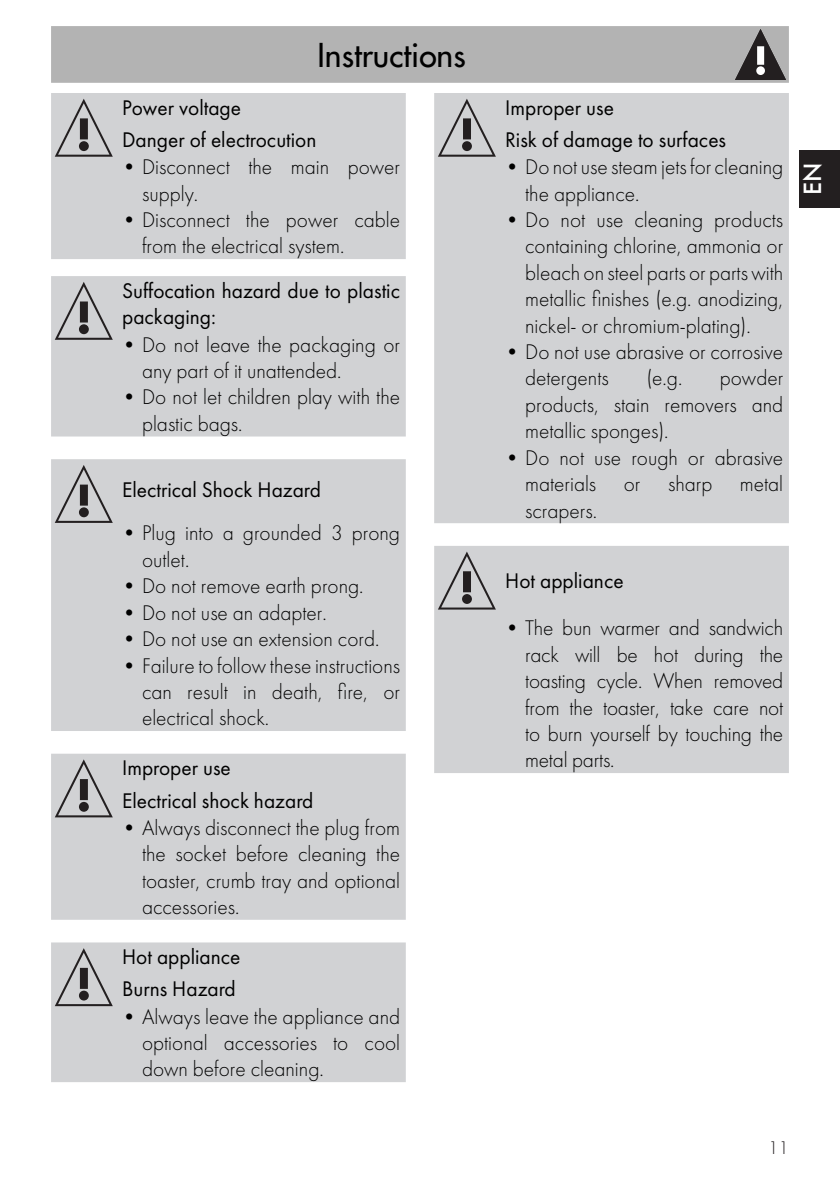
<style>
.page{position:relative;width:840px;height:1191px;background:#fff}
.page>*{position:absolute;margin:0;border:0;box-sizing:border-box;transform-origin:0 0}
.t1{font:32px "Futura";color:#000}
.t2{font:500 26px "Futura";color:#fff}
.t3{font:300 22px/26.4px "Futura";color:#000}
.t4{font:22px/32px "Futura";color:#000}
.t5{font:300 19px "Futura";color:#231f20}
</style>
<div class="page">
<div style="left:799px;top:150px;width:40px;height:58px;background:#231f20"></div>
<div style="left:51px;top:26px;width:737px;height:57px;background:#b3b3b3"></div>
<svg style="left:734px;top:29px;width:51px;height:51px;background:#797778"></svg>
<div style="left:51px;top:93px;width:354px;height:166px;background:#d1d2d4"></div>
<svg style="left:55px;top:99px;width:58px;height:58px;background:#b1b1b3"></svg>
<div style="left:51px;top:276px;width:354px;height:160px;background:#d1d2d4"></div>
<svg style="left:55px;top:282px;width:58px;height:58px;background:#b1b1b3"></svg>
<div style="left:51px;top:459px;width:354px;height:272px;background:#d1d2d4"></div>
<svg style="left:55px;top:465px;width:58px;height:58px;background:#b1b1b3"></svg>
<div style="left:51px;top:753px;width:354px;height:166px;background:#d1d2d4"></div>
<svg style="left:55px;top:759px;width:58px;height:58px;background:#b2b2b4"></svg>
<div style="left:51px;top:942px;width:354px;height:140px;background:#d1d2d4"></div>
<svg style="left:55px;top:948px;width:58px;height:58px;background:#b2b2b3"></svg>
<div style="left:434px;top:93px;width:354px;height:430px;background:#d1d2d4"></div>
<svg style="left:437px;top:99px;width:58px;height:58px;background:#b1b1b3"></svg>
<div style="left:434px;top:546px;width:354px;height:227px;background:#d1d2d4"></div>
<svg style="left:437px;top:551px;width:58px;height:58px;background:#b3b3b5"></svg>
<h1 class="t1" style="left:317px;top:34px;width:149px">Instructions</h1>
<p class="t4" style="left:122px;top:91px;width:196px">Power voltage<br>Danger of electrocution</p>
<p class="t3" style="left:142px;top:154px;width:259px;text-indent:-20px">• Disconnect the main power supply.</p>
<p class="t3" style="left:142px;top:207px;width:259px;text-indent:-20px">• Disconnect the power cable from the electrical system.</p>
<p class="t4" style="left:122px;top:277px;width:279px;line-height:26.4px">Suffocation hazard due to plastic packaging:</p>
<p class="t3" style="left:142px;top:331px;width:259px;text-indent:-20px">• Do not leave the packaging or any part of it unattended.</p>
<p class="t3" style="left:142px;top:384px;width:259px;text-indent:-20px">• Do not let children play with the plastic bags.</p>
<p class="t4" style="left:122px;top:473px;width:200px">Electrical Shock Hazard</p>
<p class="t3" style="left:142px;top:520px;width:259px;text-indent:-20px">• Plug into a grounded 3 prong outlet.</p>
<p class="t3" style="left:122px;top:573px;width:243px">• Do not remove earth prong.</p>
<p class="t3" style="left:122px;top:599px;width:206px">• Do not use an adapter.</p>
<p class="t3" style="left:122px;top:626px;width:258px">• Do not use an extension cord.</p>
<p class="t3" style="left:142px;top:652px;width:259px;text-align:justify;text-indent:-20px">• Failure to follow these instructions can result in death, fire, or electrical shock.</p>
<p class="t4" style="left:122px;top:752px;width:193px">Improper use<br>Electrical shock hazard</p>
<p class="t3" style="left:142px;top:814px;width:259px;text-align:justify;text-indent:-20px">• Always disconnect the plug from the socket before cleaning the toaster, crumb tray and optional accessories.</p>
<p class="t4" style="left:122px;top:940px;width:120px">Hot appliance<br>Burns Hazard</p>
<p class="t3" style="left:142px;top:1003px;width:259px;text-align:justify;text-indent:-20px">• Always leave the appliance and optional accessories to cool down before cleaning.</p>
<p class="t4" style="left:505px;top:91px;width:222px">Improper use<br>Risk of damage to surfaces</p>
<p class="t3" style="left:525px;top:154px;width:259px;text-indent:-20px">• Do not use steam jets for cleaning the appliance.</p>
<p class="t3" style="left:525px;top:207px;width:259px;text-align:justify;text-indent:-20px">• Do not use cleaning products containing chlorine, ammonia or bleach on steel parts or parts with metallic finishes (e.g. anodizing, nickel- or chromium-plating).</p>
<p class="t3" style="left:525px;top:339px;width:259px;text-indent:-20px">• Do not use abrasive or corrosive detergents</p>
<p class="t3" style="left:646px;top:365px;width:37px">(e.g.</p>
<p class="t3" style="left:525px;top:365px;width:259px;text-align:justify;text-indent:194px">powder products, stain removers and metallic sponges).</p>
<p class="t3" style="left:525px;top:444px;width:259px;text-indent:-20px">• Do not use rough or abrasive materials</p>
<p class="t3" style="left:623px;top:471px;width:161px">or sharp metal</p>
<p class="t3" style="left:525px;top:497px;width:73px">scrapers.</p>
<p class="t2" style="left:796px;top:195px;width:34px;rotate:-90deg">EN</p>
<p class="t4" style="left:505px;top:564px;width:120px">Hot appliance</p>
<p class="t3" style="left:525px;top:615px;width:259px;text-align:justify;text-indent:-20px">• The bun warmer and sandwich rack will be hot during the toasting cycle. When removed from the toaster, take care not to burn yourself by touching the metal parts.</p>
<p class="t5" style="left:767px;top:1136px;width:22px">11</p>
</div>
